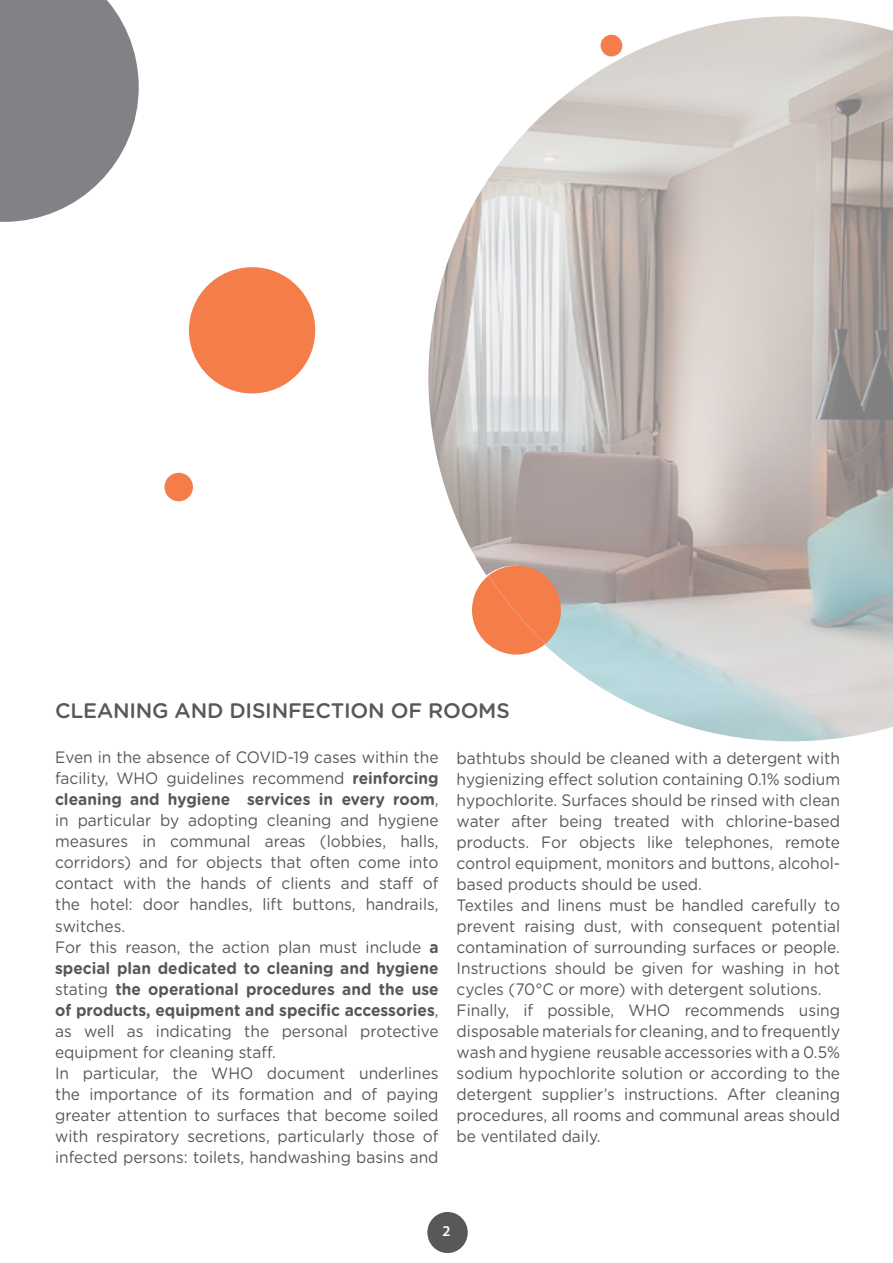
<style>
.page{position:relative;width:893px;height:1263px;background:#fff}
.page>*{position:absolute;margin:0;border:0;box-sizing:border-box;transform-origin:0 0}
.t1{font:500 21px "Gotham Rounded";letter-spacing:-.01em;color:#57585a}
.t2{font:16.5px/21px "Gotham Rounded";color:#57585a;scale:.94 1}
.t3{font:600 15px "Myriad Pro";color:#fff}
.s1{font-weight:700}
</style>
<div class="page">
<img style="left:428px;top:16px;width:465px;height:725px">
<svg style="left:472px;top:566px;width:91px;height:88px;background:#ec916a"></svg>
<svg style="left:601px;top:35px;width:21px;height:21px"></svg>
<div style="left:427px;top:1212px;width:41px;height:41px;background:#57585a;border-radius:50%"></div>
<div style="left:189px;top:267px;width:126px;height:126px;background:#f47d4a;border-radius:63px"></div>
<svg style="left:164px;top:473px;width:29px;height:28px"></svg>
<svg style="left:0;top:0;width:139px;height:222px"></svg>
<p class="t1" style="left:55px;top:695px;width:456px">CLEANING AND DISINFECTION OF ROOMS</p>
<p class="t2" style="left:55px;top:746px;width:409px">Even in the absence of COVID-19 cases within the facility, WHO guidelines recommend <span class="s1">reinforcing cleaning and hygiene services in every room</span>, in particular by adopting cleaning and hygiene measures in communal areas (lobbies, halls, corridors) and for objects that often come into contact with the hands of clients and staff of the hotel: door handles, lift buttons, handrails, switches.<br>For this reason, the action plan must include <span class="s1">a special plan dedicated to cleaning and hygiene </span>stating <span class="s1">the operational procedures and the use of products, equipment and specific accessories</span>, as well as indicating the personal protective equipment for cleaning staff.<br>In particular, the WHO document underlines the importance of its formation and of paying greater attention to surfaces that become soiled with respiratory secretions, particularly those of infected persons: toilets, handwashing basins and</p>
<p class="t2" style="left:457px;top:746px;width:409px">bathtubs should be cleaned with a detergent with hygienizing effect solution containing 0.1% sodium hypochlorite. Surfaces should be rinsed with clean water after being treated with chlorine-based products. For objects like telephones, remote control equipment, monitors and buttons, alcohol&shy;based products should be used.<br>Textiles and linens must be handled carefully to prevent raising dust, with consequent potential contamination of surrounding surfaces or people.<br>Instructions should be given for washing in hot cycles (70°C or more) with detergent solutions.<br>Finally, if possible, WHO recommends using disposable materials for cleaning, and to frequently wash and hygiene reusable accessories with a 0.5% sodium hypochlorite solution or according to the detergent supplier’s instructions. After cleaning procedures, all rooms and communal areas should be ventilated daily.</p>
<p class="t3" style="left:442px;top:1222px;width:10px">2</p>
</div>
